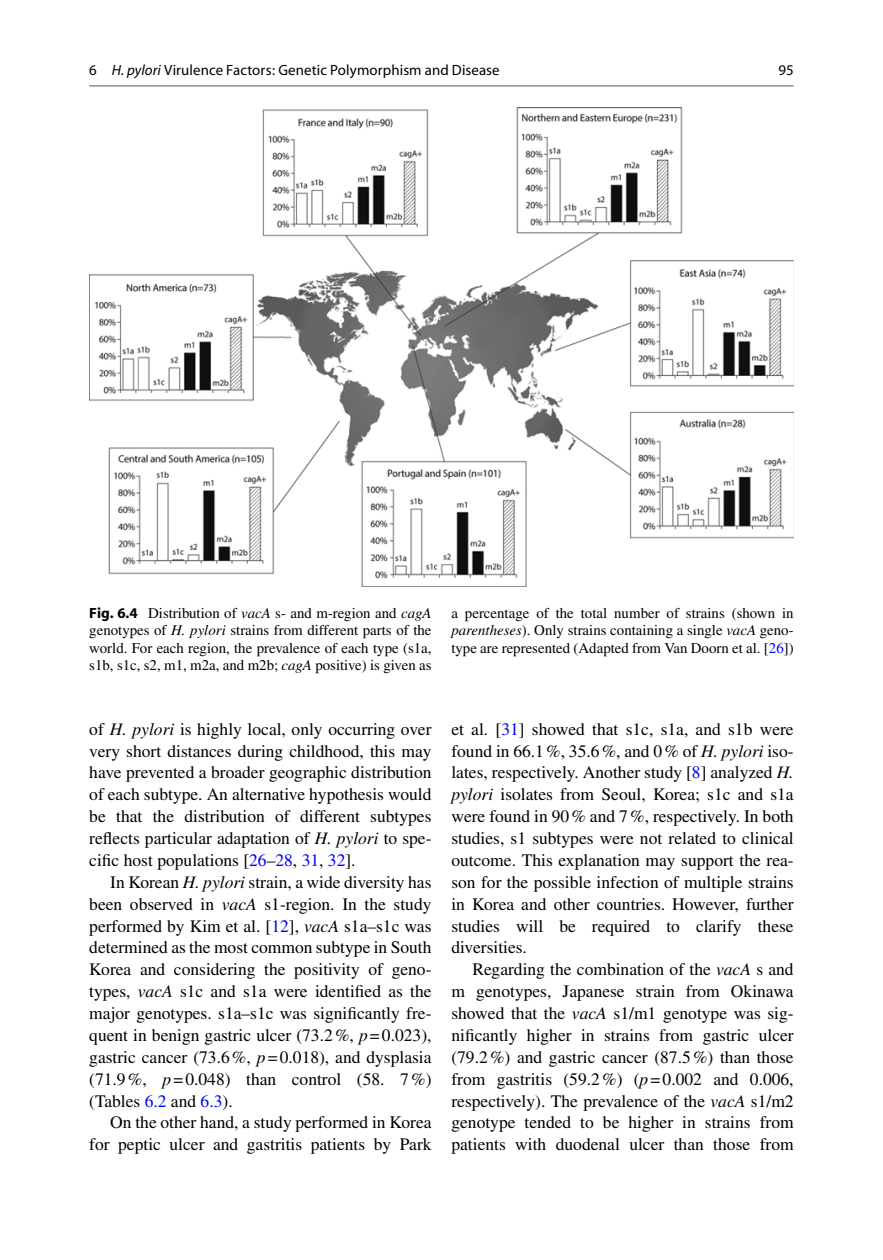
<style>
.page{position:relative;width:883px;height:1260px;background:#fff}
.page>*{position:absolute;margin:0;border:0;box-sizing:border-box;transform-origin:0 0}
.t1{font:17.5px/21.9px "Brfhrh Times";color:#000;text-align:justify}
.t2{font:14.88px/17.5px "Brfhrh Times";color:#000;text-align:justify}
.t3{font:14.88px "Wrpdqm Myriad";letter-spacing:.01em;color:#000}
.s1{font-family:"Wcblpb Myriad";font-style:italic}
.s2{font-family:"Lpjqwb Myriad";font-weight:700}
.s3{font-family:"Drgjvx Times";font-style:italic}
.s4{color:#0000fa}
</style>
<div class="page">
<img style="left:89px;top:107px;width:705px;height:480px">
<hr style="left:89px;top:85px;width:705px;height:2px;background:#9c9c9c">
<p class="t3" style="left:89px;top:64px;width:412px">6 <span class="s1">H. pylori</span> Virulence Factors: Genetic Polymorphism and Disease</p>
<p class="t3" style="left:779px;top:64px;width:17px">95</p>
<p class="t2" style="left:89px;top:606px;width:344px"><span class="s2">Fig. 6.4</span> Distribution of <span class="s3">vacA</span> s- and m-region and <span class="s3">cagA </span>genotypes of <span class="s3">H. pylori</span> strains from different parts of the world. For each region, the prevalence of each type (s1a, s1b, s1c, s2, m1, m2a, and m2b; <span class="s3">cagA</span> positive) is given as</p>
<p class="t2" style="left:451px;top:606px;width:344px">a percentage of the total number of strains (shown in <span class="s3">parentheses</span> ). Only strains containing a single <span class="s3">vacA</span> geno&shy;type are represented (Adapted from Van Doorn et al. [ <span class="s4">26</span> ])</p>
<p class="t1" style="left:89px;top:720px;width:344px">of <span class="s3">H. pylori</span> is highly local, only occurring over very short distances during childhood, this may have prevented a broader geographic distribution of each subtype. An alternative hypothesis would be that the distribution of different subtypes reflects particular adaptation of <span class="s3">H. pylori</span> to spe&shy;cific host populations [ <span class="s4">26</span> – <span class="s4">28</span> , <span class="s4">31</span> , <span class="s4">32</span> ].</p>
<p class="t1" style="left:89px;top:873px;width:344px;text-indent:21px">In Korean <span class="s3">H. pylori</span> strain, a wide diversity has been observed in <span class="s3">vacA</span> s1-region. In the study performed by Kim et al. [ <span class="s4">12</span> ], <span class="s3">vacA</span> s1a–s1c was determined as the most common subtype in South Korea and considering the positivity of geno&shy;types, <span class="s3">vacA</span> s1c and s1a were identified as the major genotypes. s1a–s1c was significantly fre&shy;quent in benign gastric ulcer (73.2 %, <span class="s3">p</span> = 0.023), gastric cancer (73.6 %, <span class="s3">p</span> = 0.018), and dysplasia (71.9 %, <span class="s3">p</span> = 0.048) than control (58. 7 %) (Tables <span class="s4">6.2</span> and <span class="s4">6.3</span> ).</p>
<p class="t1" style="left:89px;top:1113px;width:344px;text-align:right">On the other hand, a study performed in Korea for peptic ulcer and gastritis patients by Park</p>
<p class="t1" style="left:451px;top:720px;width:344px">et al. [ <span class="s4">31</span> ] showed that s1c, s1a, and s1b were found in 66.1 %, 35.6 %, and 0 % of <span class="s3">H. pylori</span> iso&shy;lates, respectively. Another study [ <span class="s4">8</span> ] analyzed <span class="s3">H. pylori</span> isolates from Seoul, Korea; s1c and s1a were found in 90 % and 7 %, respectively. In both studies, s1 subtypes were not related to clinical outcome. This explanation may support the rea&shy;son for the possible infection of multiple strains in Korea and other countries. However, further studies will be required to clarify these diversities.</p>
<p class="t1" style="left:451px;top:960px;width:344px;text-indent:21px">Regarding the combination of the <span class="s3">vacA</span> s and m genotypes, Japanese strain from Okinawa showed that the <span class="s3">vacA</span> s1/m1 genotype was sig&shy;nificantly higher in strains from gastric ulcer (79.2 %) and gastric cancer (87.5 %) than those from gastritis (59.2 %) ( <span class="s3">p</span> = 0.002 and 0.006, respectively). The prevalence of the <span class="s3">vacA</span> s1/m2 genotype tended to be higher in strains from patients with duodenal ulcer than those from</p>
</div>
